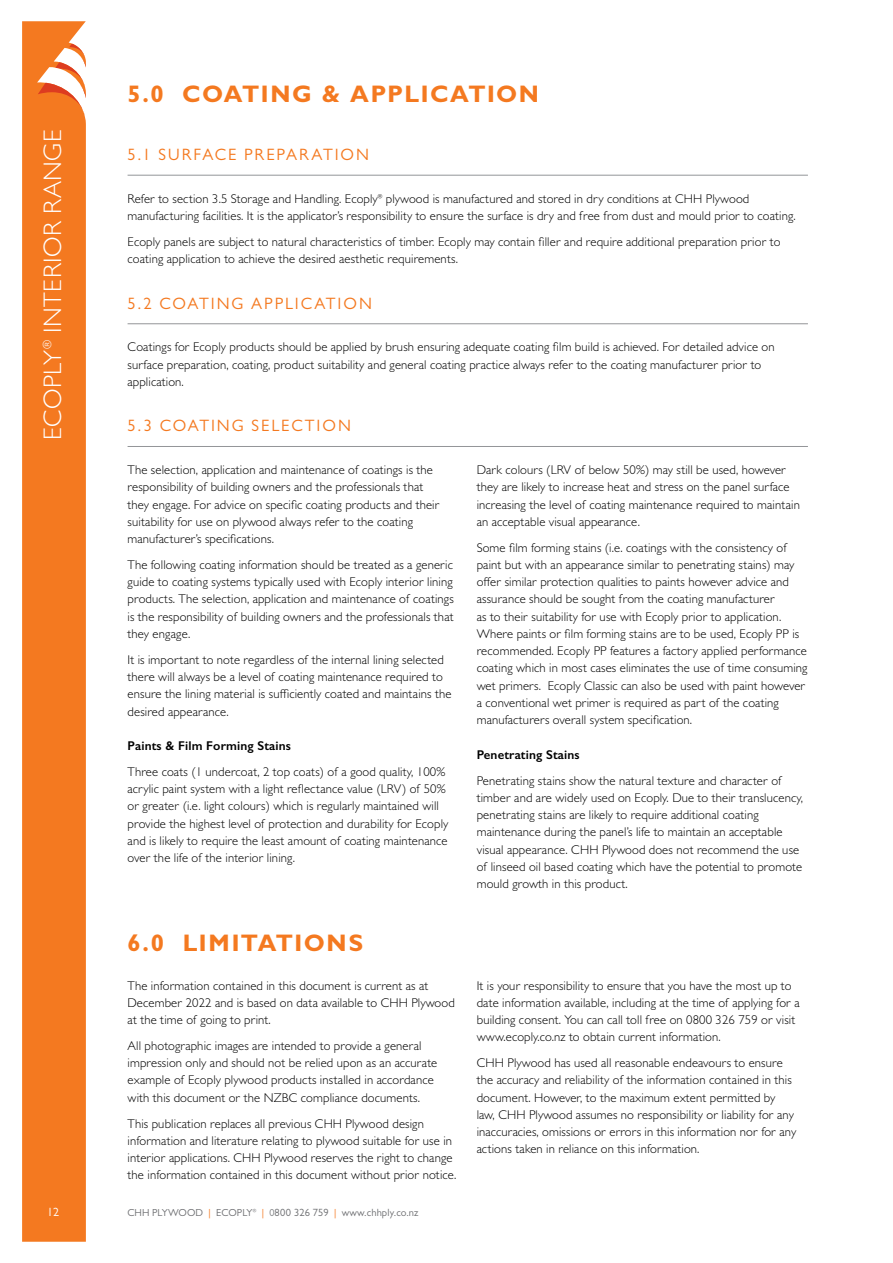
<style>
.page{position:relative;width:893px;height:1263px;background:#fff}
.page>*{position:absolute;margin:0;border:0;box-sizing:border-box;transform-origin:0 0}
.t1{font:300 25.5px "Gill Sans MT Pro";letter-spacing:.02em;color:#fff}
.t2{font:700 24px "Gill Sans MT Pro";letter-spacing:.065em;color:#f47920}
.t3{font:16.5px "Gill Sans MT Pro";letter-spacing:.115em;color:#f47920}
.t4{font:300 12.75px/17.2px "Gill Sans MT Pro";letter-spacing:.01em;color:#000}
.t5{font:600 12.75px "Gill Sans";letter-spacing:.01em;color:#000}
.t6{font:12px "Gill Sans MT Pro";color:#fff}
.t7{font:10.5px "Gill Sans MT Pro";letter-spacing:.01em;color:#6d6e71}
.t8{font:10.2px "Gill Sans MT Pro";letter-spacing:.01em;color:#6d6e71}
.t9{font:4.65px "Gill Sans MT Pro";color:#6d6e71}
.s1{color:#f47920}
.s2{font-size:10.2px;color:#f47920}
.s3{font-size:10.2px;color:#808285}
</style>
<div class="page">
<div style="left:22px;top:21px;width:64px;height:1221px;background:#f47920"></div>
<svg style="left:38px;top:23px;width:48px;height:95px"></svg>
<hr style="left:128px;top:175px;width:680px;height:1px;background:#939598">
<hr style="left:128px;top:323px;width:680px;height:1px;background:#939598">
<hr style="left:128px;top:446px;width:680px;height:1px;background:#939598">
<h1 class="t1" style="left:37px;top:440px;width:312px;rotate:-90deg">ECOPLY<sup>®</sup> INTERIOR RANGE</h1>
<h2 class="t2" style="left:128px;top:79px;width:413px">5.0 COATING &amp; APPLICATION</h2>
<p class="t3" style="left:128px;top:145px;width:243px">5.1 SURFACE PREPARATION</p>
<p class="t4" style="left:128px;top:190px;width:670px">Refer to section 3.5 Storage and Handling. Ecoply<sup>®</sup> plywood is manufactured and stored in dry conditions at CHH Plywood manufacturing facilities. It is the applicator’s responsibility to ensure the surface is dry and free from dust and mould prior to coating.</p>
<p class="t4" style="left:128px;top:233px;width:654px">Ecoply panels are subject to natural characteristics of timber. Ecoply may contain filler and require additional preparation prior to coating application to achieve the desired aesthetic requirements.</p>
<p class="t3" style="left:128px;top:293px;width:246px">5.2 COATING APPLICATION</p>
<p class="t4" style="left:128px;top:338px;width:649px">Coatings for Ecoply products should be applied by brush ensuring adequate coating film build is achieved. For detailed advice on surface preparation, coating, product suitability and general coating practice always refer to the coating manufacturer prior to application.</p>
<p class="t3" style="left:128px;top:416px;width:225px">5.3 COATING SELECTION</p>
<p class="t4" style="left:128px;top:461px;width:313px">The selection, application and maintenance of coatings is the responsibility of building owners and the professionals that they engage. For advice on specific coating products and their suitability for use on plywood always refer to the coating manufacturer’s specifications.</p>
<p class="t4" style="left:128px;top:556px;width:328px;text-align:justify">The following coating information should be treated as a generic guide to coating systems typically used with Ecoply interior lining products. The selection, application and maintenance of coatings is the responsibility of building owners and the professionals that they engage.</p>
<p class="t4" style="left:128px;top:651px;width:325px">It is important to note regardless of the internal lining selected there will always be a level of coating maintenance required to ensure the lining material is sufficiently coated and maintains the desired appearance.</p>
<p class="t5" style="left:128px;top:738px;width:165px">Paints &amp; Film Forming Stains</p>
<p class="t4" style="left:128px;top:763px;width:322px">Three coats (1 undercoat, 2 top coats) of a good quality, 100% acrylic paint system with a light reflectance value (LRV) of 50% or greater (i.e. light colours) which is regularly maintained will provide the highest level of protection and durability for Ecoply and is likely to require the least amount of coating maintenance over the life of the interior lining.</p>
<p class="t4" style="left:477px;top:461px;width:325px">Dark colours (LRV of below 50%) may still be used, however they are likely to increase heat and stress on the panel surface increasing the level of coating maintenance required to maintain an acceptable visual appearance.</p>
<p class="t4" style="left:477px;top:538px;width:332px">Some film forming stains (i.e. coatings with the consistency of paint but with an appearance similar to penetrating stains) may offer similar protection qualities to paints however advice and assurance should be sought from the coating manufacturer<br>as to their suitability for use with Ecoply prior to application.<br>Where paints or film forming stains are to be used, Ecoply PP is recommended. Ecoply PP features a factory applied performance coating which in most cases eliminates the use of time consuming wet primers. Ecoply Classic can also be used with paint however a conventional wet primer is required as part of the coating manufacturers overall system specification.</p>
<p class="t5" style="left:477px;top:747px;width:104px">Penetrating Stains</p>
<p class="t4" style="left:477px;top:771px;width:328px">Penetrating stains show the natural texture and character of timber and are widely used on Ecoply. Due to their translucency, penetrating stains are likely to require additional coating maintenance during the panel’s life to maintain an acceptable visual appearance. CHH Plywood does not recommend the use of linseed oil based coating which have the potential to promote mould growth in this product.</p>
<h2 class="t2" style="left:128px;top:928px;width:237px">6.0 LIMITATIONS</h2>
<p class="t4" style="left:128px;top:976px;width:329px">The information contained in this document is current as at<br>December 2022 and is based on data available to CHH Plywood at the time of going to print.</p>
<p class="t4" style="left:128px;top:1037px;width:311px">All photographic images are intended to provide a general impression only and should not be relied upon as an accurate example of Ecoply plywood products installed in accordance with this document or the NZBC compliance documents.</p>
<p class="t4" style="left:128px;top:1114px;width:330px">This publication replaces all previous CHH Plywood design information and literature relating to plywood suitable for use in interior applications. CHH Plywood reserves the right to change the information contained in this document without prior notice.</p>
<p class="t4" style="left:477px;top:976px;width:324px">It is your responsibility to ensure that you have the most up to date information available, including at the time of applying for a building consent. You can call toll free on 0800 326 759 or visit www.ecoply.co.nz to obtain current information.</p>
<p class="t4" style="left:477px;top:1054px;width:321px">CHH Plywood has used all reasonable endeavours to ensure the accuracy and reliability of the information contained in this document. However, to the maximum extent permitted by law, CHH Plywood assumes no responsibility or liability for any inaccuracies, omissions or errors in this information nor for any actions taken in reliance on this information.</p>
<p class="t6" style="left:47px;top:1205px;width:13px">12</p>
<p class="t8" style="left:127px;top:1207px;width:127px">CHH PLYWOOD <span class="s1">|</span> ECOPLY</p>
<p class="t9" style="left:253px;top:1208px;width:5px">®</p>
<p class="t7" style="left:262px;top:1206px;width:158px"><span class="s2">|</span> <span class="s3">0</span>800 326 759 <span class="s2">|</span> www.chhply.co.nz</p>
</div>
